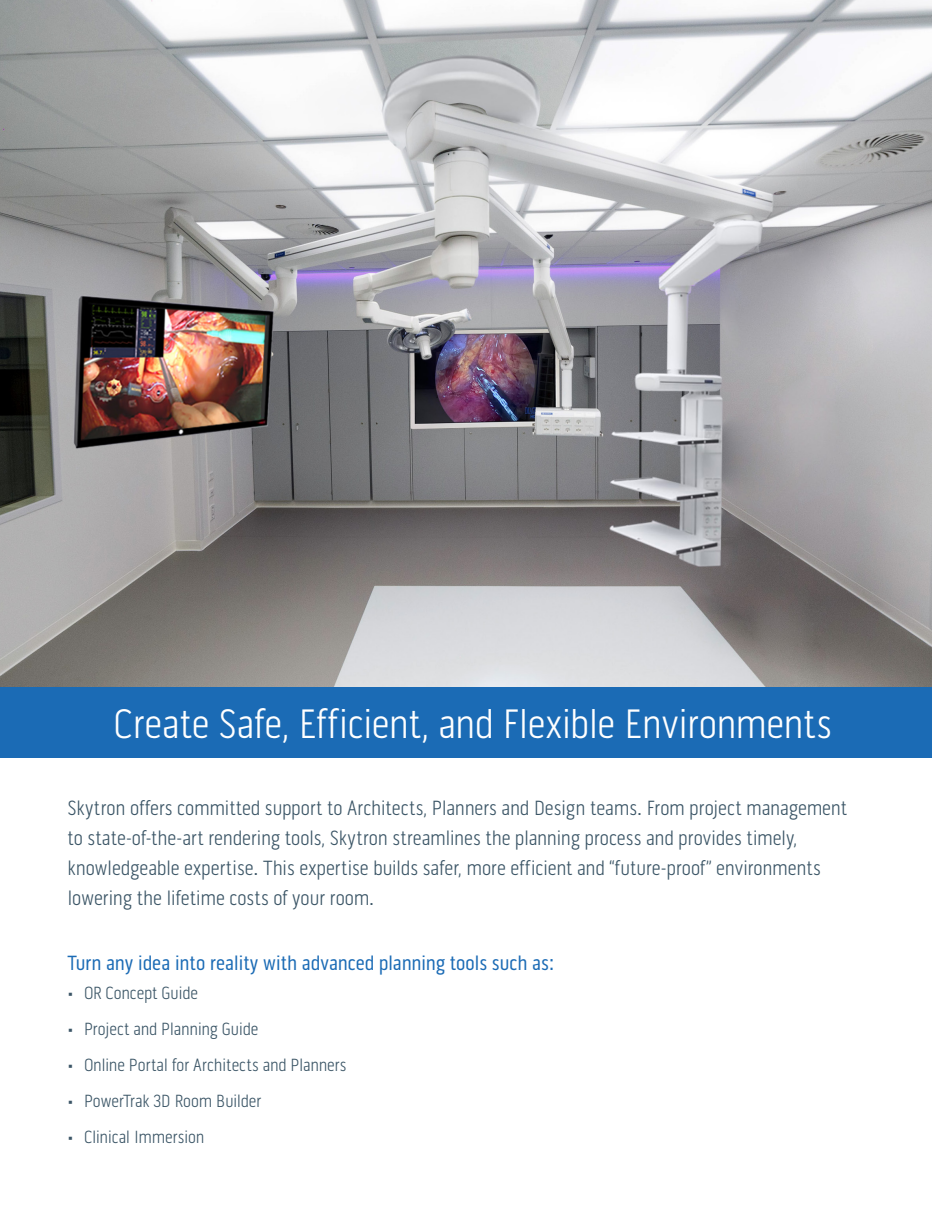
<style>
.page{position:relative;width:932px;height:1215px;background:#fff}
.page>*{position:absolute;margin:0;border:0;box-sizing:border-box;transform-origin:0 0}
.Table_Header{font:300 42px "Pill Gothic 300 mg";letter-spacing:-.015em;color:#fff}
.t1{font:300 21px/30px "Pill Gothic 300 mg";letter-spacing:-.005em;color:#3b5566}
.garamond_premier_pro{font:21px "Pill Gothic 300 mg";letter-spacing:-.005em;color:#1b6bb5}
.t2{font:300 18px "Pill Gothic 300 mg";letter-spacing:-.01em;color:#3b5566}
</style>
<div class="page">
<img style="left:0;top:0;width:932px;height:687px">
<div style="left:0;top:687px;width:932px;height:70px;background:#1b6bb5"></div>
<p class="Table_Header" style="left:114px;top:699px;width:719px">Create Safe, Efficient, and Flexible Environments</p>
<p class="t1" style="left:68px;top:793px;width:781px">Skytron offers committed support to Architects, Planners and Design teams. From project management to state-of-the-art rendering tools, Skytron streamlines the planning process and provides timely, knowledgeable expertise. This expertise builds safer, more efficient and “future-proof” environments lowering the lifetime costs of your room.</p>
<p class="garamond_premier_pro" style="left:68px;top:951px;width:488px">Turn any idea into reality with advanced planning tools such as:</p>
<p class="t2" style="left:68px;top:983px;width:132px">• OR Concept Guide</p>
<p class="t2" style="left:68px;top:1019px;width:192px">• Project and Planning Guide</p>
<p class="t2" style="left:68px;top:1055px;width:280px">• Online Portal for Architects and Planners</p>
<p class="t2" style="left:68px;top:1091px;width:195px">• PowerTrak 3D Room Builder</p>
<p class="t2" style="left:68px;top:1127px;width:138px">• Clinical Immersion</p>
</div>
